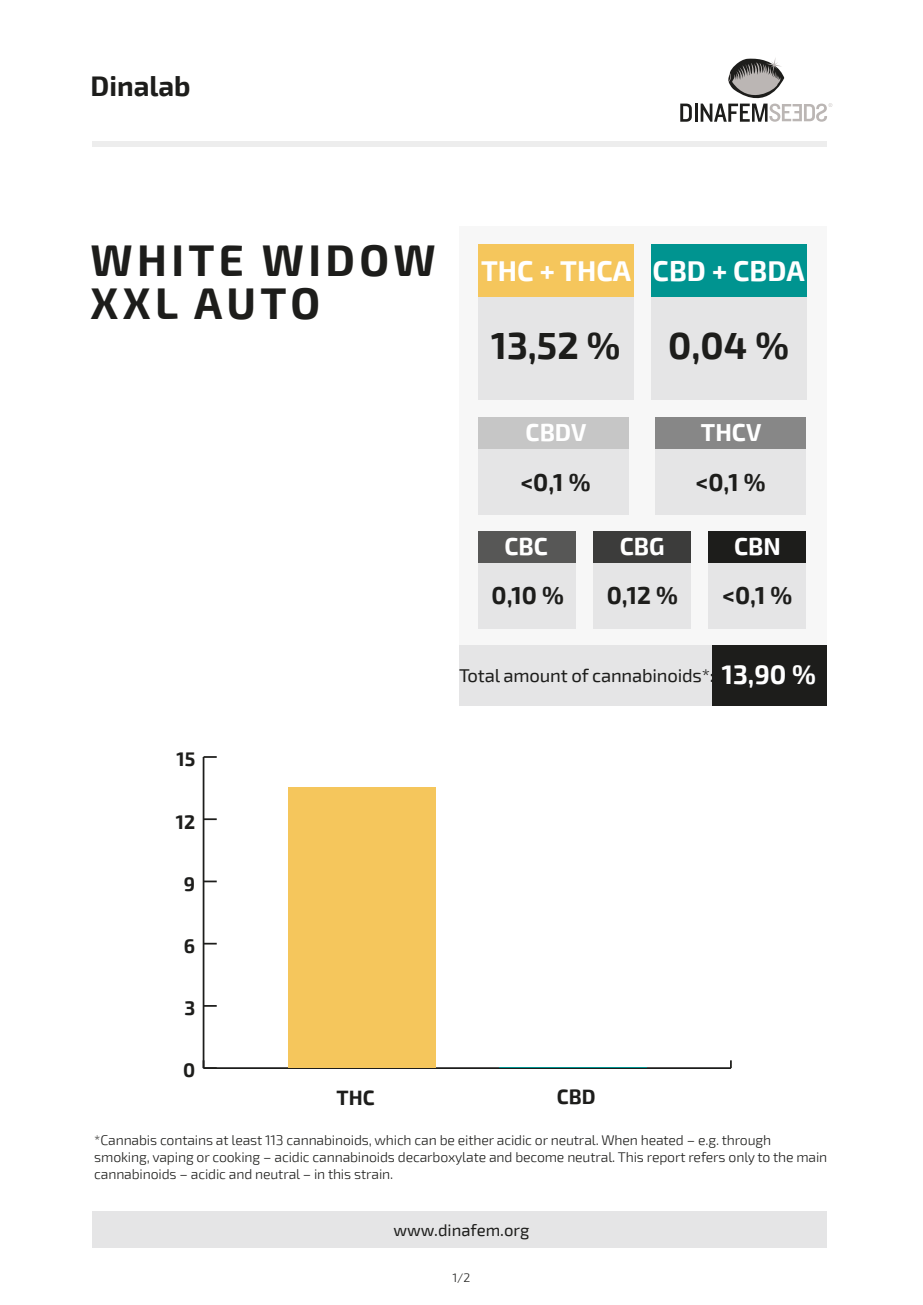
<style>
.page{position:relative;width:923px;height:1305px;background:#fff}
.page>*{position:absolute;margin:0;border:0;box-sizing:border-box;transform-origin:0 0}
.t1{font:700 43.4px/43.4px "Exo 2";letter-spacing:.1em;color:#1d1d1b}
.t2{font:700 36.93px "Exo 2";color:#1d1d1b}
.t3{font:700 28px "Exo 2";color:#fff}
.t4{font:700 27.65px "Exo 2";color:#1d1d1b}
.t5{font:700 26.25px "Exo 2";color:#fff}
.t6{font:700 23.97px "Exo 2";color:#1d1d1b}
.t7{font:700 23.97px "Exo 2";color:#fff}
.t8{font:700 20.3px "Exo 2";color:#1d1d1b}
.t9{font:700 19.25px "Exo 2";color:#1d1d1b}
.t10{font:18.55px "Exo 2";letter-spacing:-.01em;color:#1d1d1b}
.t11{font:16.62px "Exo 2";color:#1d1d1b}
.t12{font:300 14px/16.8px "Exo 2";letter-spacing:-.01em;color:#1d1d1b}
.t13{font:300 12.25px "Exo 2";color:#1d1d1b}
</style>
<div class="page">
<svg style="left:680px;top:104px;width:11px;height:18px"></svg>
<hr style="left:694px;top:104px;width:3px;height:18px;background:#1d1d1b">
<svg style="left:700px;top:58px;width:132px;height:64px"></svg>
<div style="left:92px;top:1211px;width:734px;height:36px;background:#e5e5e6"></div>
<div style="left:92px;top:141px;width:734px;height:6px;background:#ededed"></div>
<div style="left:459px;top:226px;width:367px;height:418px;background:#f7f7f7"></div>
<div style="left:478px;top:244px;width:155px;height:156px;background:#e5e5e6"></div>
<div style="left:478px;top:417px;width:150px;height:98px;background:#e5e5e6"></div>
<div style="left:655px;top:417px;width:150px;height:98px;background:#e5e5e6"></div>
<div style="left:478px;top:531px;width:97px;height:98px;background:#e5e5e6"></div>
<div style="left:650px;top:244px;width:155px;height:155px;background:#e5e5e6"></div>
<div style="left:478px;top:244px;width:155px;height:53px;background:#f5c65c"></div>
<div style="left:478px;top:417px;width:150px;height:32px;background:#c6c6c6"></div>
<div style="left:655px;top:417px;width:150px;height:32px;background:#878787"></div>
<div style="left:478px;top:531px;width:97px;height:31px;background:#575756"></div>
<div style="left:650px;top:244px;width:155px;height:53px;background:#009490"></div>
<div style="left:593px;top:531px;width:97px;height:98px;background:#e5e5e6"></div>
<div style="left:593px;top:531px;width:97px;height:31px;background:#3c3c3b"></div>
<div style="left:708px;top:531px;width:97px;height:98px;background:#e5e5e6"></div>
<div style="left:708px;top:531px;width:97px;height:31px;background:#1d1d1b"></div>
<div style="left:459px;top:645px;width:367px;height:60px;background:#e5e5e6"></div>
<div style="left:711px;top:645px;width:114px;height:60px;background:#1d1d1b"></div>
<hr style="left:203px;top:1066px;width:527px;height:2px;background:#1d1d1b">
<hr style="left:202px;top:756px;width:2px;height:311px;background:#1d1d1b">
<svg style="left:202px;top:1060px;width:15px;height:8px"></svg>
<svg style="left:204px;top:1004px;width:13px;height:2px"></svg>
<svg style="left:204px;top:942px;width:13px;height:2px"></svg>
<svg style="left:204px;top:880px;width:13px;height:2px"></svg>
<svg style="left:204px;top:818px;width:13px;height:2px"></svg>
<svg style="left:203px;top:756px;width:14px;height:1px"></svg>
<hr style="left:498px;top:1067px;width:148px;height:1px;background:#009490">
<div style="left:288px;top:787px;width:147px;height:280px;background:#f5c65c"></div>
<h3 class="t4" style="left:91px;top:70px;width:102px">Dinalab</h3>
<h1 class="t1" style="left:91px;top:239px;width:346px">WHITE WIDOW<br>XXL AUTO</h1>
<h3 class="t3" style="left:481px;top:254px;width:151px">THC + THCA</h3>
<h2 class="t2" style="left:491px;top:323px;width:131px">13,52 %</h2>
<h3 class="t3" style="left:652px;top:254px;width:153px">CBD + CBDA</h3>
<h2 class="t2" style="left:668px;top:323px;width:122px">0,04 %</h2>
<h3 class="t7" style="left:525px;top:418px;width:62px">CBDV</h3>
<h3 class="t7" style="left:700px;top:418px;width:62px">THCV</h3>
<h3 class="t6" style="left:520px;top:467px;width:71px">&lt;0,1 %</h3>
<h3 class="t6" style="left:695px;top:467px;width:71px">&lt;0,1 %</h3>
<h3 class="t7" style="left:504px;top:532px;width:45px">CBC</h3>
<h3 class="t7" style="left:619px;top:532px;width:46px">CBG</h3>
<h3 class="t7" style="left:733px;top:532px;width:48px">CBN</h3>
<h3 class="t6" style="left:491px;top:581px;width:74px">0,10 %</h3>
<h3 class="t6" style="left:606px;top:581px;width:73px">0,12 %</h3>
<h3 class="t6" style="left:722px;top:581px;width:71px">&lt;0,1 %</h3>
<h3 class="t10" style="left:459px;top:664px;width:256px">Total amount of cannabinoids*:</h3>
<h3 class="t5" style="left:721px;top:658px;width:95px">13,90 %</h3>
<h3 class="t9" style="left:176px;top:747px;width:20px">15</h3>
<h3 class="t9" style="left:176px;top:810px;width:21px">12</h3>
<h3 class="t9" style="left:184px;top:872px;width:13px">9</h3>
<h3 class="t9" style="left:184px;top:934px;width:13px">6</h3>
<h3 class="t9" style="left:184px;top:996px;width:12px">3</h3>
<h3 class="t9" style="left:183px;top:1058px;width:14px">0</h3>
<h3 class="t8" style="left:336px;top:1085px;width:40px">THC</h3>
<h3 class="t8" style="left:556px;top:1084px;width:40px">CBD</h3>
<p class="t12" style="left:94px;top:1131px;width:734px">*Cannabis contains at least 113 cannabinoids, which can be either acidic or neutral. When heated – e.g. through smoking, vaping or cooking – acidic cannabinoids decarboxylate and become neutral. This report refers only to the main cannabinoids – acidic and neutral – in this strain.</p>
<p class="t11" style="left:393px;top:1220px;width:137px">www.dinafem.org</p>
<p class="t13" style="left:452px;top:1269px;width:19px">1/2</p>
</div>
